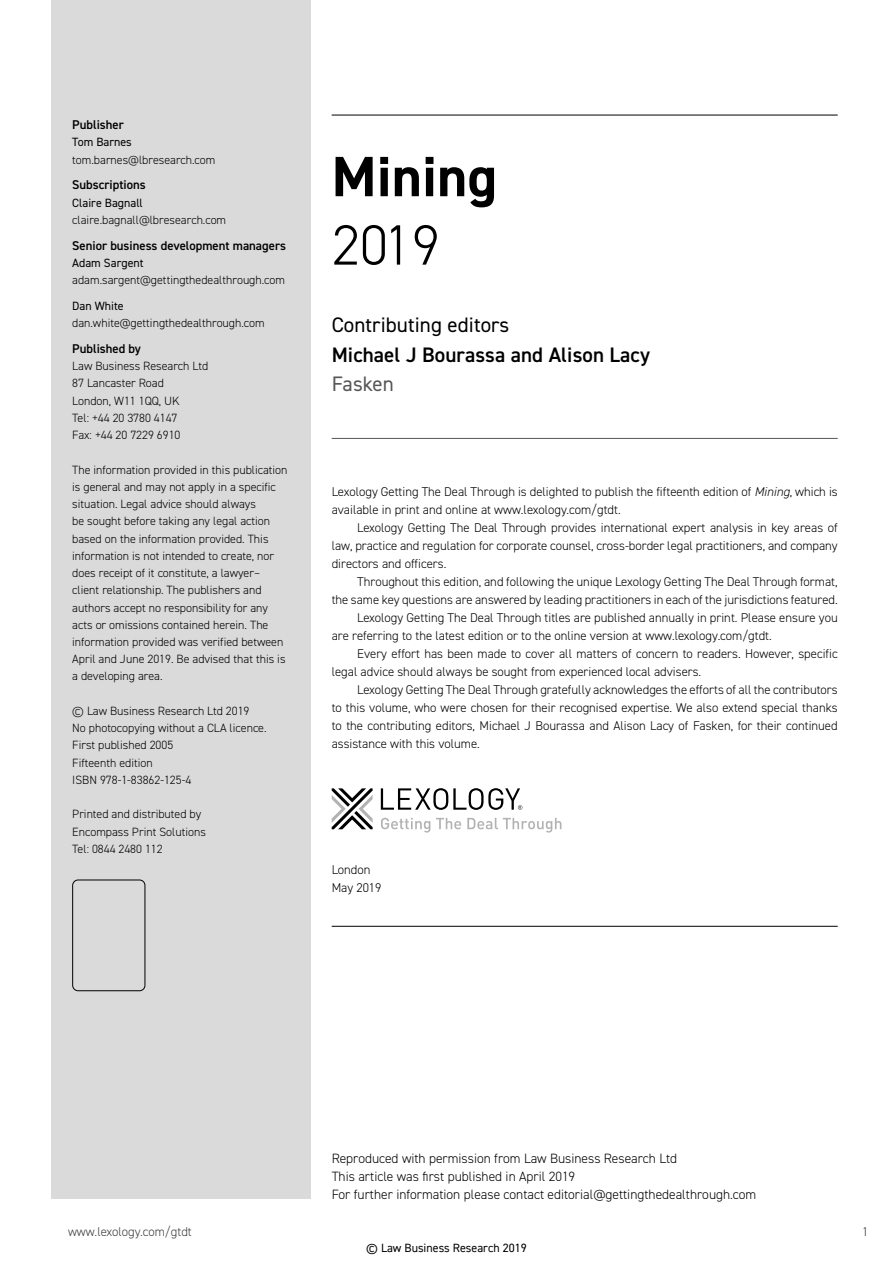
<style>
.page{position:relative;width:893px;height:1263px;background:#fff}
.page>*{position:absolute;margin:0;border:0;box-sizing:border-box;transform-origin:0 0}
.t1{font:700 57px "DIN2014";letter-spacing:.005em;color:#000}
.t2{font:300 57px "DIN2014";color:#000}
.t3{font:600 21px "DIN2014";letter-spacing:.005em;color:#000}
.t4{font:21px "DIN2014";letter-spacing:.005em;color:#000}
.t5{font:21px "DIN2014";letter-spacing:.005em;color:#575756}
.t6{font:300 13.5px/18px "DIN2014";color:#000}
.t7{font:300 12.75px/18px "DIN2014";color:#000}
.t8{font:600 12.75px "DIN2014";color:#000}
.t9{font:300 12.75px "DIN2014";color:#3c3c3b}
.t10{font:300 12px/17.2px "DIN2014";color:#000}
.t11{font:12px "DIN2014";color:#000}
.s1{font-style:italic}
</style>
<div class="page">
<div style="left:51px;top:0;width:259px;height:1198px;background:#dadada"></div>
<div style="left:72px;top:880px;width:73px;height:111px;border:1px solid #000;border-radius:5px"></div>
<hr style="left:332px;top:115px;width:506px;height:1px;background:#000">
<hr style="left:332px;top:438px;width:506px;height:1px;background:#575756">
<hr style="left:332px;top:926px;width:506px;height:1px;background:#000">
<svg style="left:332px;top:788px;width:41px;height:41px"></svg>
<svg style="left:381px;top:788px;width:141px;height:22px"></svg>
<svg style="left:381px;top:818px;width:49px;height:14px"></svg>
<svg style="left:436px;top:818px;width:25px;height:11px"></svg>
<svg style="left:467px;top:818px;width:94px;height:14px"></svg>
<p class="t8" style="left:72px;top:116px;width:53px">Publisher</p>
<p class="t11" style="left:72px;top:135px;width:61px">Tom Barnes</p>
<p class="t10" style="left:72px;top:151px;width:145px">tom.barnes@lbresearch.com</p>
<p class="t8" style="left:72px;top:176px;width:75px">Subscriptions</p>
<p class="t11" style="left:72px;top:195px;width:72px">Claire Bagnall</p>
<p class="t10" style="left:72px;top:211px;width:155px">claire.bagnall@lbresearch.com</p>
<p class="t8" style="left:72px;top:237px;width:215px">Senior business development managers</p>
<p class="t11" style="left:72px;top:255px;width:73px">Adam Sargent</p>
<p class="t10" style="left:72px;top:271px;width:214px">adam.sargent@gettingthedealthrough.com</p>
<p class="t11" style="left:72px;top:298px;width:53px">Dan White</p>
<p class="t10" style="left:72px;top:314px;width:194px">dan.white@gettingthedealthrough.com</p>
<p class="t8" style="left:72px;top:340px;width:70px">Published by</p>
<p class="t10" style="left:72px;top:357px;width:137px">Law Business Research Ltd<br>87 Lancaster Road<br>London, W11 1QQ, UK<br>Tel: +44 20 3780 4147<br>Fax: +44 20 7229 6910</p>
<p class="t10" style="left:72px;top:461px;width:217px">The information provided in this publication is general and may not apply in a specific situation. Legal advice should always<br>be sought before taking any legal action based on the information provided. This information is not intended to create, nor does receipt of it constitute, a lawyer– client relationship. The publishers and authors accept no responsibility for any acts or omissions contained herein. The information provided was verified between April and June 2019. Be advised that this is a developing area.</p>
<p class="t10" style="left:72px;top:702px;width:196px">© Law Business Research Ltd 2019<br>No photocopying without a CLA licence.<br>First published 2005<br>Fifteenth edition<br>ISBN 978-1-83862-125-4</p>
<p class="t10" style="left:72px;top:806px;width:135px">Printed and distributed by<br>Encompass Print Solutions<br>Tel: 0844 2480 112</p>
<h1 class="t1" style="left:332px;top:139px;width:167px">Mining</h1>
<h1 class="t2" style="left:332px;top:210px;width:110px">2019</h1>
<h2 class="t4" style="left:332px;top:312px;width:179px">Contributing editors</h2>
<h2 class="t3" style="left:332px;top:341px;width:320px">Michael J Bourassa and Alison Lacy</h2>
<h2 class="t5" style="left:332px;top:371px;width:64px">Fasken</h2>
<p class="t7" style="left:332px;top:482px;width:508px">Lexology Getting The Deal Through is delighted to publish the fifteenth edition of <span class="s1">Mining</span>, which is available in print and online at www.lexology.com/gtdt.</p>
<p class="t7" style="left:332px;top:518px;width:508px;text-align:justify;text-indent:26px">Lexology Getting The Deal Through provides international expert analysis in key areas of law, practice and regulation for corporate counsel, cross-border legal practitioners, and company directors and officers.</p>
<p class="t7" style="left:357px;top:572px;width:482px">Throughout this edition, and following the unique Lexology Getting The Deal Through format,</p>
<p class="t7" style="left:332px;top:590px;width:508px">the same key questions are answered by leading practitioners in each of the jurisdictions featured.</p>
<p class="t7" style="left:357px;top:608px;width:482px">Lexology Getting The Deal Through titles are published annually in print. Please ensure you</p>
<p class="t7" style="left:332px;top:626px;width:442px">are referring to the latest edition or to the online version at www.lexology.com/gtdt.</p>
<p class="t7" style="left:357px;top:644px;width:482px">Every effort has been made to cover all matters of concern to readers. However, specific</p>
<p class="t7" style="left:332px;top:662px;width:371px">legal advice should always be sought from experienced local advisers.</p>
<p class="t7" style="left:357px;top:680px;width:482px">Lexology Getting The Deal Through gratefully acknowledges the efforts of all the contributors</p>
<p class="t7" style="left:332px;top:698px;width:507px">to this volume, who were chosen for their recognised expertise. We also extend special thanks</p>
<p class="t7" style="left:332px;top:716px;width:507px">to the contributing editors, Michael J Bourassa and Alison Lacy of Fasken, for their continued</p>
<p class="t7" style="left:332px;top:734px;width:150px">assistance with this volume.</p>
<p class="t7" style="left:332px;top:860px;width:51px">London<br>May 2019</p>
<p class="t6" style="left:332px;top:1149px;width:426px">Reproduced with permission from Law Business Research Ltd<br>This article was first published in April 2019<br>For further information please contact editorial@gettingthedealthrough.com</p>
<p class="t9" style="left:68px;top:1223px;width:125px">www.lexology.com/gtdt</p>
<p class="t9" style="left:862px;top:1223px;width:8px">1</p>
<p class="t11" style="left:366px;top:1240px;width:162px">© Law Business Research 2019</p>
</div>
